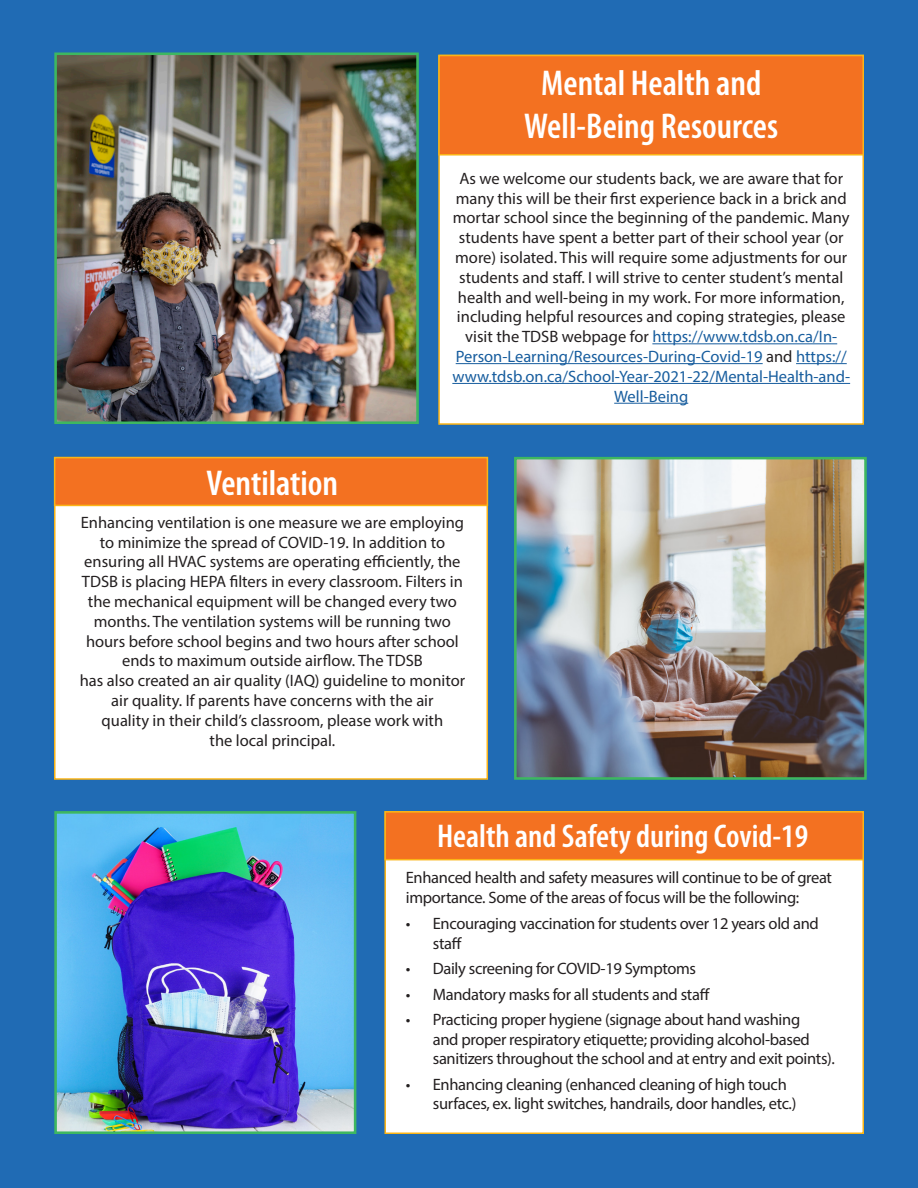
<style>
.page{position:relative;width:918px;height:1188px;background:#206bb4}
.page>*{position:absolute;margin:0;border:0;box-sizing:border-box;transform-origin:0 0}
.t1{font:600 condensed 36px/43.2px "Myriad Pro";color:#fff;text-align:center}
.t2{font:600 condensed 33px "Myriad Pro";color:#fff}
.t3{font:16.5px/19.8px "Myriad Pro";color:#231f20;text-align:center}
.t4{font:16.5px/19.8px "Myriad Pro";letter-spacing:-.02em;color:#231f20}
.s1{color:#175d9e}
</style>
<div class="page">
<div style="left:54px;top:457px;width:434px;height:323px;background:#fff;border:2px solid #fbb416"></div>
<div style="left:54px;top:457px;width:434px;height:49px;background:#f37121;border:2px solid #fbb416"></div>
<img style="left:518px;top:461px;width:345px;height:315px">
<div style="left:514px;top:457px;width:353px;height:323px;border:3px solid #3eb760"></div>
<div style="left:438px;top:55px;width:426px;height:370px;background:#fff;border:2px solid #fbb416"></div>
<div style="left:438px;top:55px;width:426px;height:101px;background:#f37121;border:2px solid #fbb416"></div>
<img style="left:58px;top:56px;width:357px;height:364px">
<div style="left:54px;top:52px;width:365px;height:372px;border:3px solid #3eb760"></div>
<div style="left:384px;top:811px;width:480px;height:323px;background:#fff;border:2px solid #fbb416"></div>
<div style="left:384px;top:811px;width:480px;height:49px;background:#f37121;border:2px solid #fbb416"></div>
<img style="left:58px;top:815px;width:294px;height:315px">
<div style="left:54px;top:811px;width:302px;height:323px;border:3px solid #3eb760"></div>
<hr style="left:652px;top:343px;width:185px;height:1px;background:#175d9e">
<hr style="left:456px;top:363px;width:307px;height:1px;background:#175d9e">
<hr style="left:796px;top:363px;width:51px;height:1px;background:#175d9e">
<hr style="left:452px;top:383px;width:398px;height:1px;background:#175d9e">
<hr style="left:614px;top:403px;width:74px;height:1px;background:#175d9e">
<p class="t1" style="left:524px;top:61px;width:255px">Mental Health and<br>Well-Being Resources</p>
<p class="t3" style="left:452px;top:168px;width:399px">As we welcome our students back, we are aware that for many this will be their first experience back in a brick and mortar school since the beginning of the pandemic. Many students have spent a better part of their school year (or more) isolated. This will require some adjustments for our students and staff. I will strive to center student’s mental health and well-being in my work. For more information, including helpful resources and coping strategies, please visit the TDSB webpage for <span class="s1">https://www.tdsb.on.ca/In-Person-Learning/Resources-During-Covid-19</span> and <span class="s1">https:// www.tdsb.on.ca/School-Year-2021-22/Mental-Health-and-Well-Being</span></p>
<p class="t1" style="left:207px;top:460px;width:133px">Ventilation</p>
<p class="t3" style="left:80px;top:512px;width:387px">Enhancing ventilation is one measure we are employing to minimize the spread of COVID-19. In addition to ensuring all HVAC systems are operating efficiently, the TDSB is placing HEPA filters in every classroom. Filters in the mechanical equipment will be changed every two months. The ventilation systems will be running two hours before school begins and two hours after school ends to maximum outside airflow. The TDSB<br>has also created an air quality (IAQ) guideline to monitor air quality. If parents have concerns with the air<br>quality in their child’s classroom, please work with<br>the local principal.</p>
<p class="t2" style="left:437px;top:815px;width:373px">Health and Safety during Covid-19</p>
<p class="t4" style="left:406px;top:867px;width:428px">Enhanced health and safety measures will continue to be of great importance. Some of the areas of focus will be the following:</p>
<p class="t4" style="left:433px;top:914px;width:388px;text-indent:-27px">• Encouraging vaccination for students over 12 years old and staff</p>
<p class="t4" style="left:406px;top:959px;width:292px">• Daily screening for COVID-19 Symptoms</p>
<p class="t4" style="left:406px;top:984px;width:306px">• Mandatory masks for all students and staff</p>
<p class="t4" style="left:433px;top:1009px;width:404px;text-indent:-27px">• Practicing proper hygiene (signage about hand washing<br>and proper respiratory etiquette; providing alcohol-based sanitizers throughout the school and at entry and exit points).</p>
<p class="t4" style="left:433px;top:1074px;width:365px;text-indent:-27px">• Enhancing cleaning (enhanced cleaning of high touch surfaces, ex. light switches, handrails, door handles, etc.)</p>
</div>
